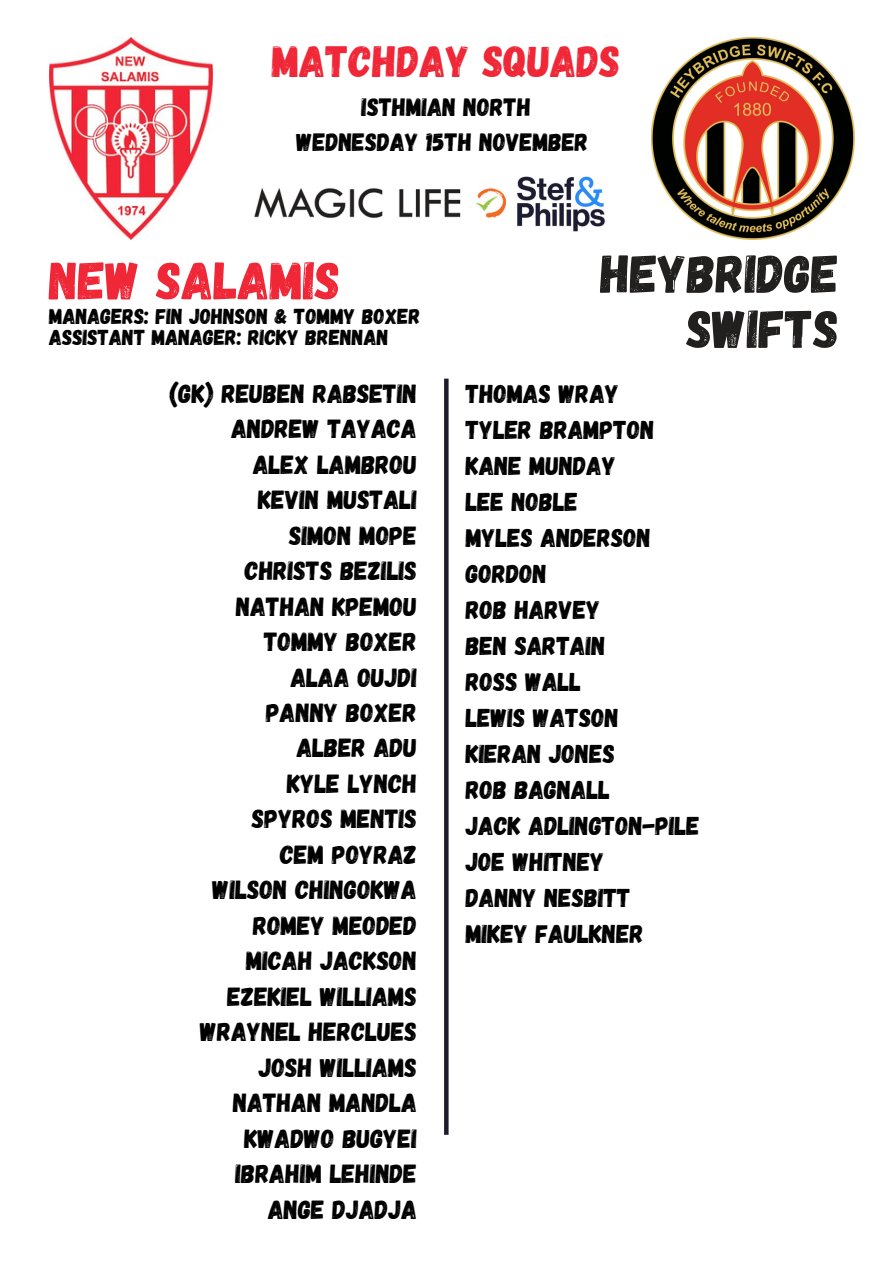
<style>
.page{position:relative;width:893px;height:1264px;background:#fff}
.page>*{position:absolute;margin:0;border:0;box-sizing:border-box;transform-origin:0 0}
.t1{font:53.55px "Gagalin";color:#221f1f}
.t2{font:53.25px "Gagalin";color:#ef2737}
.t3{font:43.8px "Gagalin";color:#ef2737}
.t4{font:26.25px "Gagalin";color:#000}
.t5{font:25.8px "Gagalin";color:#000}
.t6{font:25.05px "Gagalin";color:#000}
.t7{font:21.6px "Gagalin";color:#000}
</style>
<div class="page">
<img style="left:505px;top:176px;width:100px;height:55px">
<img style="left:49px;top:37px;width:163px;height:203px">
<svg style="left:444px;top:378px;width:4px;height:756px;fill:#1d1c2f"></svg>
<img style="left:255px;top:188px;width:250px;height:30px">
<img style="left:651px;top:37px;width:203px;height:203px">
<p class="t3" style="left:272px;top:33px;width:350px">MATCHDAY SQUADS</p>
<p class="t6" style="left:361px;top:91px;width:171px">ISTHMIAN NORTH</p>
<p class="t6" style="left:296px;top:126px;width:293px">WEDNESDAY 15TH NOVEMBER</p>
<p class="t2" style="left:49px;top:246px;width:293px">NEW SALAMIS</p>
<p class="t7" style="left:49px;top:302px;width:373px">MANAGERS: FIN JOHNSON &amp; TOMMY BOXER</p>
<p class="t7" style="left:49px;top:324px;width:341px">ASSISTANT MANAGER: RICKY BRENNAN</p>
<p class="t4" style="left:169px;top:376px;width:249px">(GK) REUBEN RABSETIN</p>
<p class="t4" style="left:231px;top:412px;width:187px">ANDREW TAYACA</p>
<p class="t4" style="left:253px;top:447px;width:165px">ALEX LAMBROU</p>
<p class="t4" style="left:258px;top:483px;width:160px">KEVIN MUSTALI</p>
<p class="t4" style="left:289px;top:518px;width:129px">SIMON MOPE</p>
<p class="t4" style="left:245px;top:553px;width:174px">CHRISTS BEZILIS</p>
<p class="t4" style="left:236px;top:589px;width:182px">NATHAN KPEMOU</p>
<p class="t4" style="left:264px;top:624px;width:154px">TOMMY BOXER</p>
<p class="t4" style="left:291px;top:660px;width:128px">ALAA OUJDI</p>
<p class="t4" style="left:266px;top:695px;width:152px">PANNY BOXER</p>
<p class="t4" style="left:296px;top:731px;width:122px">ALBER ADU</p>
<p class="t4" style="left:287px;top:766px;width:131px">KYLE LYNCH</p>
<p class="t4" style="left:252px;top:802px;width:167px">SPYROS MENTIS</p>
<p class="t4" style="left:280px;top:837px;width:138px">CEM POYRAZ</p>
<p class="t4" style="left:213px;top:873px;width:206px">WILSON CHINGOKWA</p>
<p class="t4" style="left:253px;top:908px;width:165px">ROMEY MEODED</p>
<p class="t4" style="left:246px;top:943px;width:172px">MICAH JACKSON</p>
<p class="t4" style="left:227px;top:979px;width:191px">EZEKIEL WILLIAMS</p>
<p class="t4" style="left:200px;top:1014px;width:218px">WRAYNEL HERCLUES</p>
<p class="t4" style="left:259px;top:1050px;width:160px">JOSH WILLIAMS</p>
<p class="t4" style="left:233px;top:1085px;width:185px">NATHAN MANDLA</p>
<p class="t4" style="left:244px;top:1121px;width:174px">KWADWO BUGYEI</p>
<p class="t4" style="left:235px;top:1156px;width:183px">IBRAHIM LEHINDE</p>
<p class="t4" style="left:268px;top:1192px;width:150px">ANGE DJADJA</p>
<p class="t1" style="left:600px;top:239px;width:240px">HEYBRIDGE</p>
<p class="t1" style="left:686px;top:294px;width:154px">SWIFTS</p>
<p class="t5" style="left:466px;top:377px;width:155px">THOMAS WRAY</p>
<p class="t5" style="left:466px;top:413px;width:190px">TYLER BRAMPTON</p>
<p class="t5" style="left:466px;top:449px;width:152px">KANE MUNDAY</p>
<p class="t5" style="left:466px;top:485px;width:114px">LEE NOBLE</p>
<p class="t5" style="left:466px;top:521px;width:187px">MYLES ANDERSON</p>
<p class="t5" style="left:466px;top:557px;width:83px">GORDON</p>
<p class="t5" style="left:466px;top:593px;width:136px">ROB HARVEY</p>
<p class="t5" style="left:466px;top:629px;width:141px">BEN SARTAIN</p>
<p class="t5" style="left:466px;top:665px;width:117px">ROSS WALL</p>
<p class="t5" style="left:466px;top:701px;width:154px">LEWIS WATSON</p>
<p class="t5" style="left:466px;top:737px;width:151px">KIERAN JONES</p>
<p class="t5" style="left:466px;top:773px;width:146px">ROB BAGNALL</p>
<p class="t5" style="left:466px;top:809px;width:235px">JACK ADLINGTON-PILE</p>
<p class="t5" style="left:466px;top:844px;width:140px">JOE WHITNEY</p>
<p class="t5" style="left:466px;top:880px;width:166px">DANNY NESBITT</p>
<p class="t5" style="left:466px;top:916px;width:179px">MIKEY FAULKNER</p>
</div>
